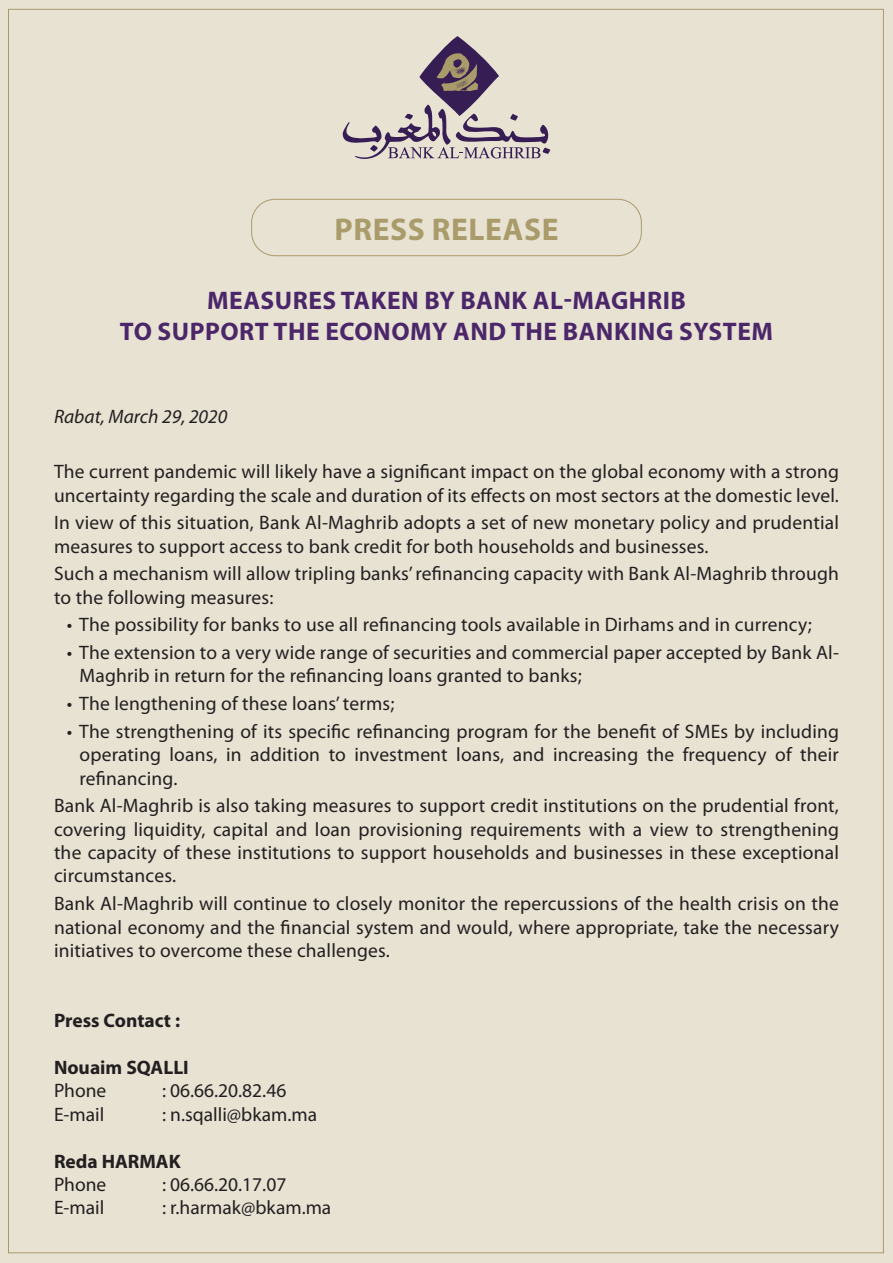
<style>
.page{position:relative;width:893px;height:1263px;background:#e8e2d3}
.page>*{position:absolute;margin:0;border:0;box-sizing:border-box;transform-origin:0 0}
.t1{font:700 31.5px "Myriad Pro";letter-spacing:.02em;color:#a99b6a}
.t2{font:700 25.5px/30.6px "Myriad Pro";letter-spacing:.02em;color:#4b276a;text-align:center}
.t3{font:19.5px/23.4px "Myriad Pro";letter-spacing:.01em;color:#231f20}
.t4{font:700 19.5px "Myriad Pro";color:#231f20}
.t5{font:italic 19.5px "Myriad Pro";color:#231f20}
</style>
<div class="page">
<svg style="left:419px;top:36px;width:80px;height:80px"></svg>
<svg style="left:342px;top:104px;width:208px;height:55px"></svg>
<img style="left:432px;top:49px;width:50px;height:46px">
<div style="left:251px;top:199px;width:391px;height:57px;border:1px solid #a99b6a;border-radius:23px"></div>
<h1 class="t1" style="left:334px;top:209px;width:226px">PRESS RELEASE</h1>
<h2 class="t2" style="left:120px;top:285px;width:655px">MEASURES TAKEN BY BANK AL-MAGHRIB<br>TO SUPPORT THE ECONOMY AND THE BANKING SYSTEM</h2>
<p class="t5" style="left:54px;top:404px;width:175px">Rabat, March 29, 2020</p>
<p class="t3" style="left:54px;top:460px;width:786px">The current pandemic will likely have a significant impact on the global economy with a strong uncertainty regarding the scale and duration of its effects on most sectors at the domestic level.</p>
<p class="t3" style="left:54px;top:511px;width:786px">In view of this situation, Bank Al-Maghrib adopts a set of new monetary policy and prudential measures to support access to bank credit for both households and businesses.</p>
<p class="t3" style="left:54px;top:562px;width:786px">Such a mechanism will allow tripling banks’refinancing capacity with Bank Al-Maghrib through to the following measures:</p>
<p class="t3" style="left:67px;top:613px;width:747px">• The possibility for banks to use all refinancing tools available in Dirhams and in currency;</p>
<p class="t3" style="left:80px;top:664px;width:504px">Maghrib in return for the refinancing loans granted to banks;</p>
<p class="t3" style="left:67px;top:640px;width:774px">• The extension to a very wide range of securities and commercial paper accepted by Bank Al-</p>
<p class="t3" style="left:67px;top:691px;width:329px">• The lengthening of these loans’terms;</p>
<p class="t3" style="left:80px;top:719px;width:761px;text-align:justify;text-indent:-13px">• The strengthening of its specific refinancing program for the benefit of SMEs by including operating loans, in addition to investment loans, and increasing the frequency of their refinancing.</p>
<p class="t3" style="left:54px;top:794px;width:786px;text-align:justify">Bank Al-Maghrib is also taking measures to support credit institutions on the prudential front, covering liquidity, capital and loan provisioning requirements with a view to strengthening the capacity of these institutions to support households and businesses in these exceptional circumstances.</p>
<p class="t3" style="left:54px;top:891px;width:786px;text-align:justify">Bank Al-Maghrib will continue to closely monitor the repercussions of the health crisis on the national economy and the financial system and would, where appropriate, take the necessary initiatives to overcome these challenges.</p>
<p class="t4" style="left:54px;top:1008px;width:128px">Press Contact :</p>
<p class="t4" style="left:54px;top:1055px;width:136px">Nouaim SQALLI</p>
<p class="t3" style="left:162px;top:1079px;width:126px">: 06.66.20.82.46</p>
<p class="t3" style="left:54px;top:1079px;width:54px">Phone</p>
<p class="t3" style="left:54px;top:1102px;width:52px">-E mail</p>
<p class="t4" style="left:54px;top:1148px;width:128px">Reda HARMAK</p>
<p class="t3" style="left:162px;top:1172px;width:126px">: 06.66.20.17.07</p>
<p class="t3" style="left:162px;top:1102px;width:157px">.n: sqalli@bkam.ma</p>
<p class="t3" style="left:54px;top:1172px;width:54px">Phone</p>
<p class="t3" style="left:54px;top:1196px;width:52px">-E mail</p>
<p class="t3" style="left:162px;top:1196px;width:171px">.r: harmak@bkam.ma</p>
</div>
